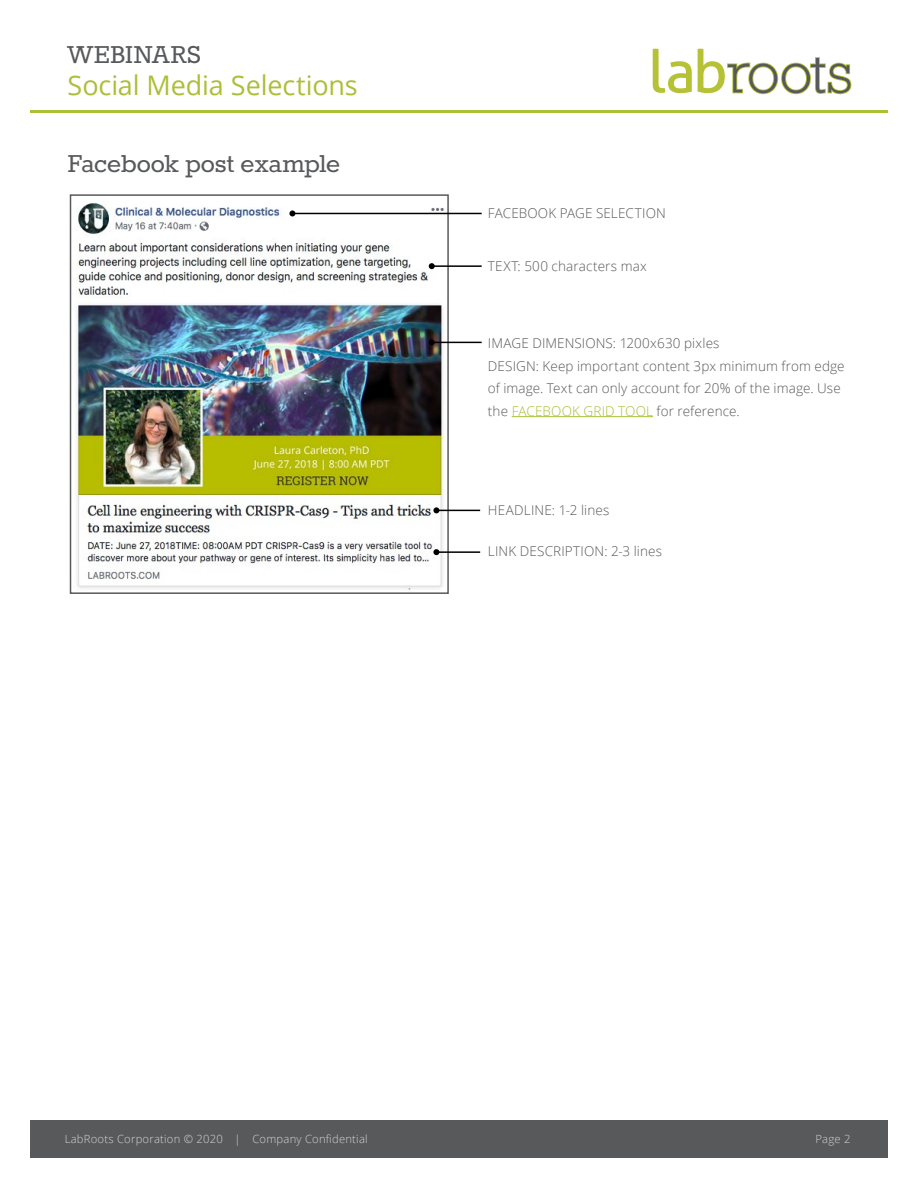
<style>
.page{position:relative;width:918px;height:1188px;background:#fff}
.page>*{position:absolute;margin:0;border:0;box-sizing:border-box;transform-origin:0 0}
.t1{font:30px "Rokkitt";letter-spacing:-.005em;color:#58595b}
.t2{font:27px "Open Sans";letter-spacing:-.005em;color:#acbf37}
.t3{font:300 13.5px/22.5px "Open Sans";letter-spacing:.01em;color:#58595b}
.t4{font:300 11.25px "Open Sans";letter-spacing:.02em;color:#d1d3d4}
.s1{color:#acbf37}
</style>
<div class="page">
<hr style="left:30px;top:110px;width:858px;height:3px;background:#acbf37">
<svg style="left:653px;top:49px;width:39px;height:44px"></svg>
<svg style="left:698px;top:49px;width:154px;height:46px"></svg>
<div style="left:30px;top:1120px;width:858px;height:38px;background:#58595b"></div>
<hr style="left:512px;top:416px;width:141px;height:1px;background:#acbf37">
<img style="left:76px;top:203px;width:370px;height:387px">
<div style="left:70px;top:194px;width:379px;height:400px;border:2px solid #58595b"></div>
<hr style="left:432px;top:265px;width:50px;height:2px;background:#000">
<svg style="left:429px;top:263px;width:6px;height:6px"></svg>
<hr style="left:292px;top:213px;width:190px;height:1px;background:#000">
<svg style="left:289px;top:210px;width:6px;height:6px"></svg>
<hr style="left:432px;top:342px;width:50px;height:1px;background:#000">
<svg style="left:429px;top:339px;width:6px;height:6px"></svg>
<hr style="left:436px;top:510px;width:44px;height:1px;background:#000">
<svg style="left:433px;top:507px;width:6px;height:6px"></svg>
<hr style="left:436px;top:551px;width:44px;height:2px;background:#000">
<svg style="left:433px;top:549px;width:6px;height:6px"></svg>
<h1 class="t1" style="left:68px;top:40px;width:135px">WEBINARS</h1>
<h2 class="t2" style="left:68px;top:67px;width:292px">Social Media Selections</h2>
<h1 class="t1" style="left:68px;top:149px;width:274px">Facebook post example</h1>
<p class="t3" style="left:488px;top:202px;width:180px">FACEBOOK PAGE SELECTION</p>
<p class="t3" style="left:488px;top:254px;width:160px">TEXT: 500 characters max</p>
<p class="t3" style="left:488px;top:332px;width:358px">IMAGE DIMENSIONS: 1200x630 pixles<br>DESIGN: Keep important content 3px minimum from edge of image. Text can only account for 20% of the image. Use the <span class="s1">FACEBOOK GRID TOOL</span> for reference.</p>
<p class="t3" style="left:488px;top:498px;width:123px">HEADLINE: 1-2 lines</p>
<p class="t3" style="left:488px;top:540px;width:176px">LINK DESCRIPTION: 2-3 lines</p>
<p class="t4" style="left:65px;top:1131px;width:304px">LabRoots Corporation © 2020 | Company Confidential</p>
<p class="t4" style="left:815px;top:1131px;width:37px">Page 2</p>
</div>
